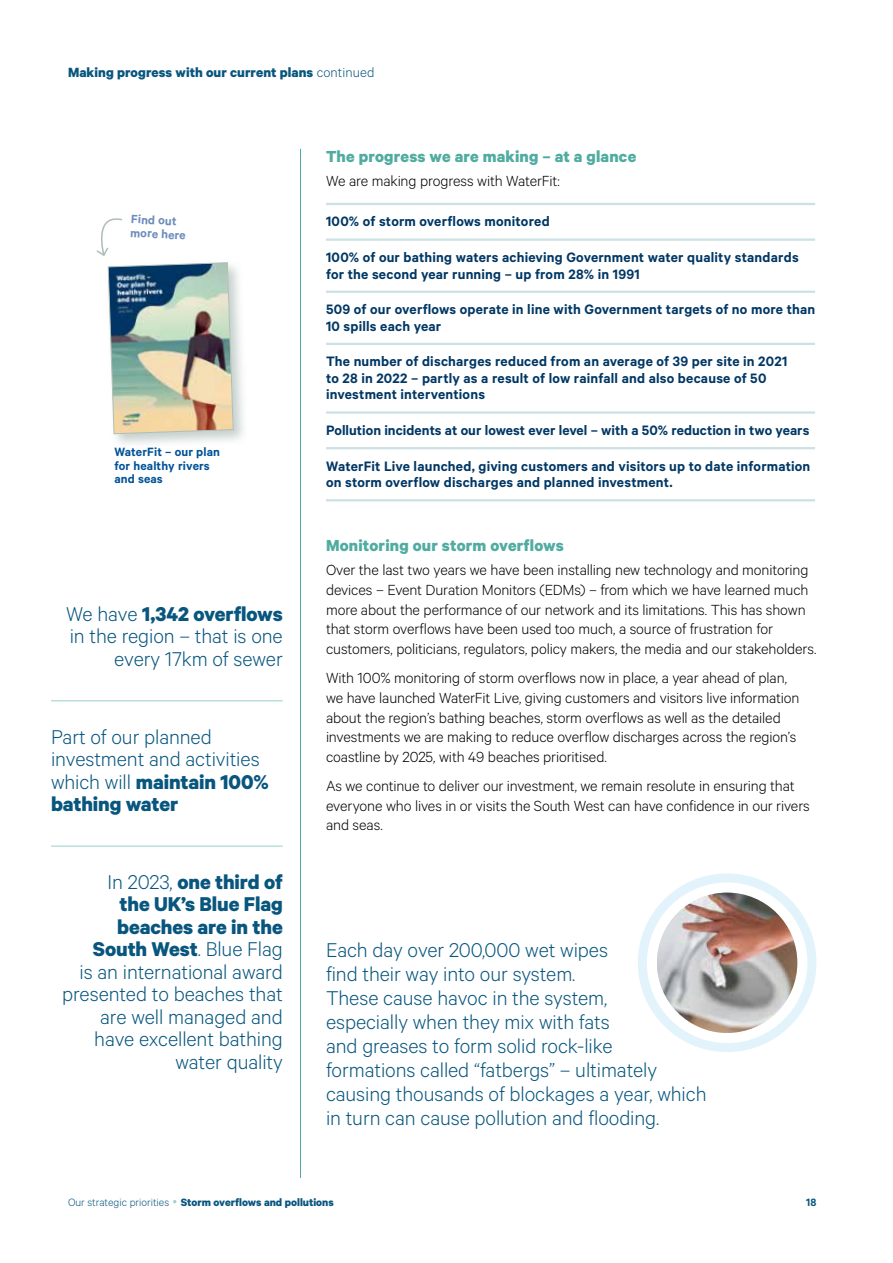
<style>
.page{position:relative;width:893px;height:1263px;background:#fff}
.page>*{position:absolute;margin:0;border:0;box-sizing:border-box;transform-origin:0 0}
.t1{font:300 22.5px/22.5px "Calibre";letter-spacing:-.005em;color:#08567e;text-align:right}
.t2{font:700 18px "Calibre";letter-spacing:.01em;color:#50aca1}
.t3{font:300 16.5px/20px "Calibre";letter-spacing:-.005em;color:#000}
.t4{font:600 15.3px/16.5px "Calibre";letter-spacing:.01em;color:#003764}
.t5{font:700 15px "Calibre";letter-spacing:.005em;color:#08567e}
.t6{font:600 13.5px/13.5px "Calibre";letter-spacing:.01em;color:#005296}
.t7{font:600 13.5px/13.5px "Calibre";color:#6e8cbc}
.t8{font:700 12px "Calibre";color:#08567e}
.t9{font:600 12px "Calibre";color:#08567e}
.s1{font-weight:300}
.s2{font-weight:700}
.s3{font-weight:900;font-size:9px;color:#99d1c8}
</style>
<div class="page">
<hr style="left:300px;top:149px;width:1px;height:1029px;background:#50aca1">
<hr style="left:326px;top:203px;width:489px;height:2px;background:#cbe1e3">
<hr style="left:326px;top:238px;width:489px;height:3px;background:#cbe1e3">
<hr style="left:326px;top:291px;width:489px;height:2px;background:#cbe1e3">
<hr style="left:326px;top:343px;width:489px;height:2px;background:#cbe1e3">
<hr style="left:326px;top:411px;width:489px;height:3px;background:#cbe1e3">
<hr style="left:326px;top:447px;width:489px;height:2px;background:#cbe1e3">
<hr style="left:326px;top:499px;width:489px;height:2px;background:#cbe1e3">
<hr style="left:51px;top:700px;width:232px;height:1px;background:#98d0ca">
<hr style="left:51px;top:846px;width:232px;height:1px;background:#98d0ca">
<div style="left:105px;top:260px;width:143px;height:189px;background:#afbdb7;opacity:.7"></div>
<img style="left:108px;top:263px;width:125px;height:171px">
<svg style="left:96px;top:218px;width:26px;height:38px"></svg>
<div style="left:638px;top:873px;width:178px;height:179px;border:9px solid #e2f3fb;border-radius:50%"></div>
<img style="left:657px;top:893px;width:140px;height:140px;border-radius:70px">
<p class="t5" style="left:68px;top:63px;width:308px">Making progress with our current plans <span class="s1">continued</span></p>
<p class="t7" style="left:131px;top:212px;width:57px;rotate:3deg">Find out more here</p>
<p class="t6" style="left:114px;top:445px;width:107px">WaterFit – our plan for healthy rivers and seas</p>
<h1 class="t1" style="left:66px;top:601px;width:218px">We have <span class="s2">1,342 overflows </span>in the region – that is one every 17km of sewer</h1>
<h1 class="t1" style="left:51px;top:724px;width:219px;text-align:left">Part of our planned investment and activities which will <span class="s2">maintain 100% bathing water</span></h1>
<h1 class="t1" style="left:62px;top:869px;width:222px">In 2023, <span class="s2">one third of<br>the UK’s Blue Flag beaches are in the<br>South West</span>. Blue Flag<br>is an international award presented to beaches that are well managed and have excellent bathing water quality</h1>
<p class="t2" style="left:326px;top:146px;width:312px">The progress we are making – at a glance</p>
<p class="t3" style="left:326px;top:171px;width:235px">We are making progress with WaterFit:</p>
<p class="t4" style="left:326px;top:213px;width:225px">100% of storm overflows monitored</p>
<p class="t4" style="left:326px;top:249px;width:474px">100% of our bathing waters achieving Government water quality standards for the second year running – up from 28% in 1991</p>
<p class="t4" style="left:326px;top:301px;width:491px">509 of our overflows operate in line with Government targets of no more than<br>10 spills each year</p>
<p class="t4" style="left:326px;top:353px;width:463px">The number of discharges reduced from an average of 39 per site in 2021 to 28 in 2022 – partly as a result of low rainfall and also because of 50 investment interventions</p>
<p class="t4" style="left:326px;top:421px;width:485px">Pollution incidents at our lowest ever level – with a 50% reduction in two years</p>
<p class="t4" style="left:326px;top:457px;width:486px">WaterFit Live launched, giving customers and visitors up to date information on storm overflow discharges and planned investment.</p>
<p class="t2" style="left:326px;top:534px;width:239px">Monitoring our storm overflows</p>
<p class="t3" style="left:326px;top:559px;width:492px">Over the last two years we have been installing new technology and monitoring devices – Event Duration Monitors (EDMs) – from which we have learned much more about the performance of our network and its limitations. This has shown that storm overflows have been used too much, a source of frustration for customers, politicians, regulators, policy makers, the media and our stakeholders.</p>
<p class="t3" style="left:326px;top:667px;width:475px">With 100% monitoring of storm overflows now in place, a year ahead of plan, we have launched WaterFit Live, giving customers and visitors live information about the region’s bathing beaches, storm overflows as well as the detailed investments we are making to reduce overflow discharges across the region’s coastline by 2025, with 49 beaches prioritised.</p>
<p class="t3" style="left:326px;top:775px;width:485px">As we continue to deliver our investment, we remain resolute in ensuring that everyone who lives in or visits the South West can have confidence in our rivers and seas.</p>
<p class="t1" style="left:326px;top:937px;width:382px;line-height:24px;text-align:left">Each day over 200,000 wet wipes<br>find their way into our system.<br>These cause havoc in the system,<br>especially when they mix with fats<br>and greases to form solid rock-like formations called “fatbergs” – ultimately causing thousands of blockages a year, which in turn can cause pollution and flooding.</p>
<p class="t8" style="left:68px;top:1194px;width:267px"><span class="s1">Our strategic priorities</span> <span class="s3">•</span> Storm overflows and pollutions</p>
<p class="t9" style="left:806px;top:1195px;width:12px">18</p>
</div>
